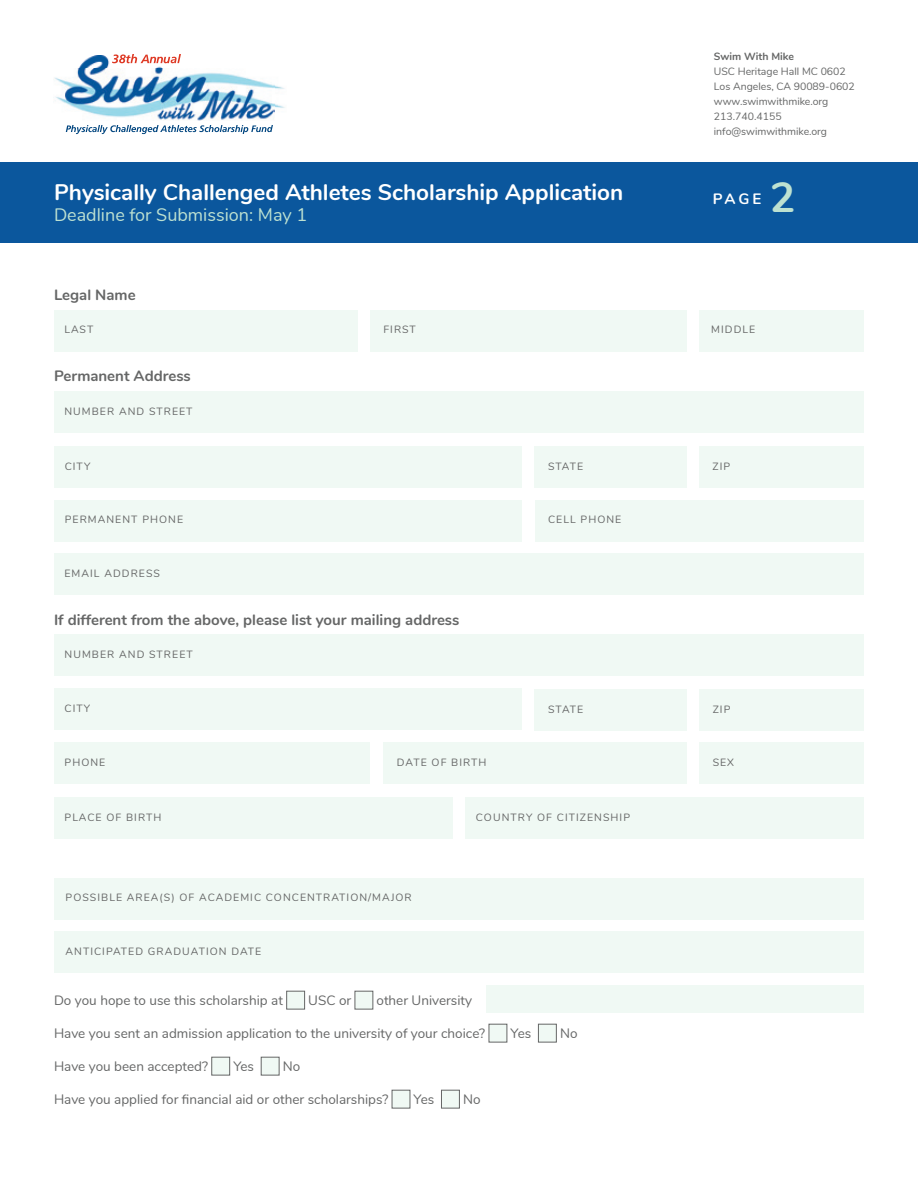
<style>
.page{position:relative;width:918px;height:1188px;background:#fff}
.page>*{position:absolute;margin:0;border:0;box-sizing:border-box;transform-origin:0 0}
.t1{font:700 42px "Nunito";color:#bde1d1}
.t2{font:700 22.5px "Nunito";color:#fff}
.t3{font:18px "Nunito";color:#bde1d1}
.t4{font:700 15px "Nunito";color:#656666}
.t5{font:700 15px "Nunito";color:#fff}
.t6{font:13.5px "Nunito";color:#656666}
.t7{font:10.5px "Nunito";letter-spacing:.1em;color:#656666}
.t8{font:10.5px/15px "Nunito";color:#656666}
.s1{font-weight:700}
</style>
<div class="page">
<div style="left:535px;top:500px;width:329px;height:41px;background:#f0f9f4"></div>
<div style="left:383px;top:743px;width:304px;height:41px;background:#f0f9f4"></div>
<div style="left:54px;top:446px;width:468px;height:42px;background:#f0f9f4"></div>
<div style="left:54px;top:688px;width:467px;height:42px;background:#f0f9f4"></div>
<div style="left:370px;top:310px;width:317px;height:42px;background:#f0f9f4"></div>
<div style="left:699px;top:310px;width:165px;height:42px;background:#f0f9f4"></div>
<div style="left:54px;top:310px;width:303px;height:42px;background:#f0f9f4"></div>
<div style="left:54px;top:391px;width:809px;height:42px;background:#f0f9f4"></div>
<div style="left:54px;top:635px;width:809px;height:41px;background:#f0f9f4"></div>
<div style="left:54px;top:878px;width:809px;height:41px;background:#f0f9f4"></div>
<div style="left:54px;top:931px;width:809px;height:42px;background:#f0f9f4"></div>
<div style="left:535px;top:446px;width:152px;height:42px;background:#f0f9f4"></div>
<div style="left:535px;top:689px;width:152px;height:42px;background:#f0f9f4"></div>
<div style="left:699px;top:446px;width:165px;height:42px;background:#f0f9f4"></div>
<div style="left:699px;top:689px;width:165px;height:42px;background:#f0f9f4"></div>
<div style="left:699px;top:743px;width:165px;height:41px;background:#f0f9f4"></div>
<div style="left:54px;top:500px;width:468px;height:41px;background:#f0f9f4"></div>
<div style="left:54px;top:743px;width:316px;height:41px;background:#f0f9f4"></div>
<div style="left:54px;top:553px;width:809px;height:42px;background:#f0f9f4"></div>
<div style="left:54px;top:797px;width:398px;height:42px;background:#f0f9f4"></div>
<div style="left:465px;top:797px;width:399px;height:42px;background:#f0f9f4"></div>
<div style="left:0;top:163px;width:918px;height:80px;background:#0b579d"></div>
<img style="left:54px;top:77px;width:231px;height:31px">
<img style="left:65px;top:56px;width:210px;height:65px">
<svg style="left:112px;top:54px;width:69px;height:9px"></svg>
<svg style="left:66px;top:125px;width:207px;height:9px"></svg>
<div style="left:286px;top:991px;width:19px;height:18px;background:#f0f9f4;border:1px solid #656666"></div>
<div style="left:355px;top:991px;width:18px;height:18px;background:#f0f9f4;border:1px solid #656666"></div>
<div style="left:489px;top:1024px;width:18px;height:18px;background:#f0f9f4;border:1px solid #656666"></div>
<div style="left:538px;top:1024px;width:19px;height:18px;background:#f0f9f4;border:1px solid #656666"></div>
<div style="left:212px;top:1057px;width:18px;height:18px;background:#f0f9f4;border:1px solid #656666"></div>
<div style="left:261px;top:1057px;width:18px;height:18px;background:#f0f9f4;border:1px solid #656666"></div>
<div style="left:392px;top:1090px;width:18px;height:18px;background:#f0f9f4;border:1px solid #656666"></div>
<div style="left:441px;top:1090px;width:19px;height:18px;background:#f0f9f4;border:1px solid #656666"></div>
<div style="left:486px;top:985px;width:377px;height:27px;background:#f0f9f4"></div>
<p class="t2" style="left:54px;top:175px;width:571px">Physically Challenged Athletes Scholarship Application</p>
<p class="t3" style="left:54px;top:202px;width:255px">Deadline for Submission: May 1</p>
<p class="t4" style="left:54px;top:284px;width:83px">Legal Name</p>
<p class="t7" style="left:64px;top:322px;width:30px">LAST</p>
<p class="t4" style="left:54px;top:365px;width:138px">Permanent Address</p>
<p class="t7" style="left:64px;top:403px;width:130px">NUMBER AND STREET</p>
<p class="t7" style="left:65px;top:458px;width:27px">CITY</p>
<p class="t7" style="left:65px;top:512px;width:120px">PERMANENT PHONE</p>
<p class="t7" style="left:64px;top:565px;width:97px">EMAIL ADDRESS</p>
<p class="t7" style="left:383px;top:322px;width:34px">FIRST</p>
<p class="t4" style="left:54px;top:609px;width:407px">If different from the above, please list your mailing address</p>
<p class="t7" style="left:65px;top:647px;width:130px">NUMBER AND STREET</p>
<p class="t7" style="left:65px;top:700px;width:27px">CITY</p>
<p class="t7" style="left:65px;top:755px;width:42px">PHONE</p>
<p class="t7" style="left:397px;top:755px;width:91px">DATE OF BIRTH</p>
<p class="t7" style="left:548px;top:458px;width:37px">STATE</p>
<p class="t7" style="left:548px;top:512px;width:75px">CELL PHONE</p>
<p class="t7" style="left:548px;top:701px;width:37px">STATE</p>
<p class="t7" style="left:65px;top:809px;width:98px">PLACE OF BIRTH</p>
<p class="t7" style="left:476px;top:809px;width:156px">COUNTRY OF CITIZENSHIP</p>
<p class="t7" style="left:66px;top:890px;width:348px">POSSIBLE AREA(S) OF ACADEMIC CONCENTRATION/MAJOR</p>
<p class="t7" style="left:66px;top:944px;width:197px">ANTICIPATED GRADUATION DATE</p>
<p class="t6" style="left:54px;top:990px;width:230px">Do you hope to use this scholarship at</p>
<p class="t6" style="left:308px;top:990px;width:44px">USC or</p>
<p class="t6" style="left:377px;top:990px;width:97px">other University</p>
<p class="t6" style="left:54px;top:1023px;width:433px">Have you sent an admission application to the university of your choice?</p>
<p class="t6" style="left:511px;top:1023px;width:22px">Yes</p>
<p class="t6" style="left:560px;top:1023px;width:19px">No</p>
<p class="t6" style="left:54px;top:1056px;width:156px">Have you been accepted?</p>
<p class="t6" style="left:233px;top:1056px;width:22px">Yes</p>
<p class="t6" style="left:283px;top:1056px;width:19px">No</p>
<p class="t6" style="left:54px;top:1089px;width:336px">Have you applied for financial aid or other scholarships?</p>
<p class="t6" style="left:414px;top:1089px;width:22px">Yes</p>
<p class="t6" style="left:463px;top:1089px;width:19px">No</p>
<p class="t8" style="left:714px;top:49px;width:143px"><span class="s1">Swim With Mike<br></span>USC Heritage Hall MC 0602<br>Los Angeles, CA 90089-0602</p>
<p class="t8" style="left:714px;top:94px;width:116px">www.swimwithmike.org<br>213.740.4155 info@swimwithmike.org</p>
<p class="t5" style="left:713px;top:188px;width:50px">PAGE</p>
<p class="t1" style="left:770px;top:166px;width:27px">2</p>
<p class="t7" style="left:711px;top:322px;width:46px">MIDDLE</p>
<p class="t7" style="left:713px;top:458px;width:19px">ZIP</p>
<p class="t7" style="left:713px;top:701px;width:19px">ZIP</p>
<p class="t7" style="left:713px;top:755px;width:23px">SEX</p>
</div>
